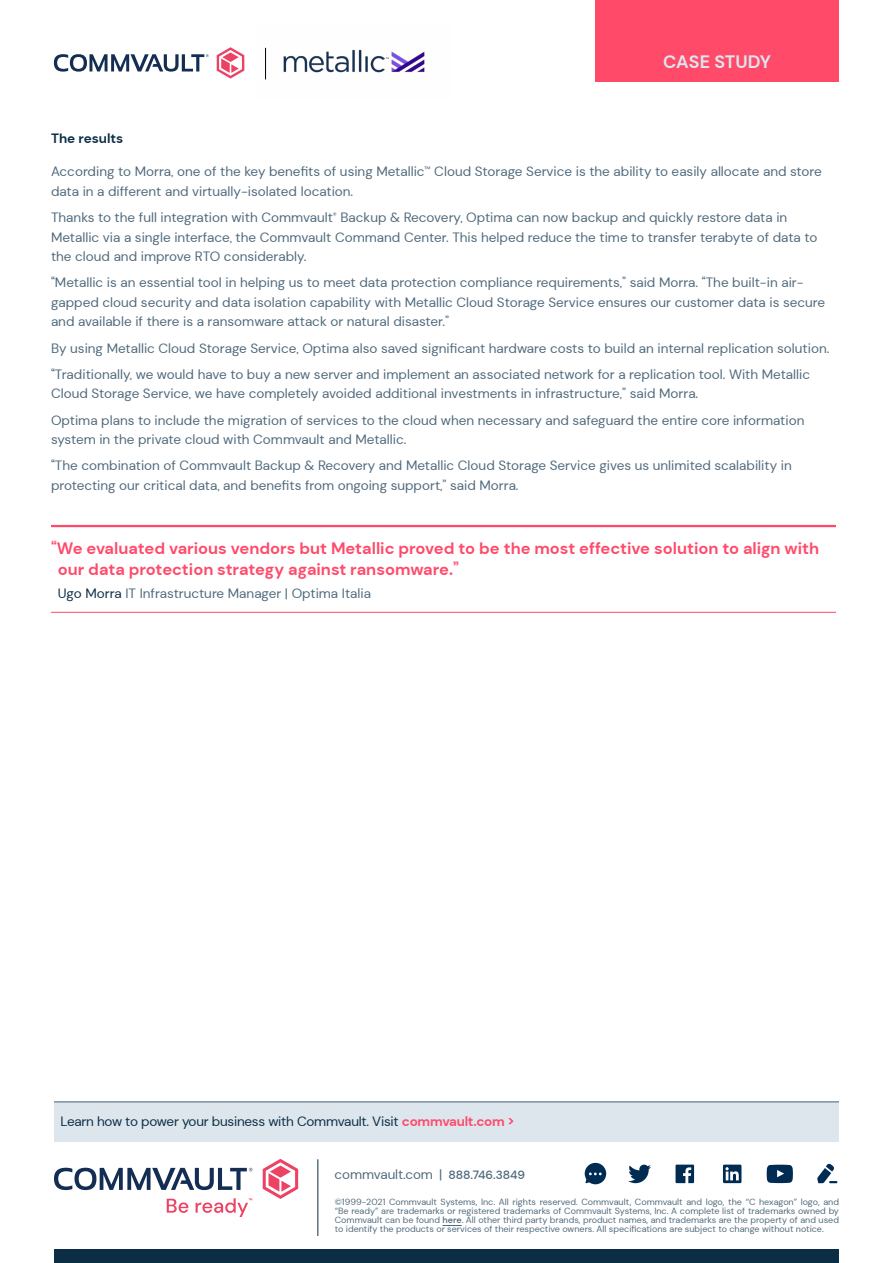
<style>
.page{position:relative;width:893px;height:1263px;background:#fff}
.page>*{position:absolute;margin:0;border:0;box-sizing:border-box;transform-origin:0 0}
.t1{font:700 18px "DM Sans";color:#dde5ed}
.t2{font:700 16.5px/21px "DM Sans";color:#ff4a6a}
.t3{font:13.5px/19.5px "DM Sans";color:#4f697b}
.t4{font:13.5px "DM Sans";letter-spacing:-.02em;color:#0b2e44}
.t5{font:700 13.5px "DM Sans";color:#0b2e44}
.t6{font:9px/9px "DM Sans";color:#4f697b;text-align:justify}
.s1{color:#0b2e44}
.s2{font-weight:700;color:#ff4a6a}
.s3{font-weight:500;font-size:12px}
.s4{font-weight:500}
</style>
<div class="page">
<hr style="left:51px;top:525px;width:785px;height:2px;background:#ff4a6a">
<hr style="left:51px;top:612px;width:785px;height:1px;background:#ff4a6a">
<div style="left:54px;top:1101px;width:785px;height:41px;background:#dde5ed"></div>
<hr style="left:54px;top:1101px;width:785px;height:1px;background:#4f697b">
<div style="left:54px;top:1250px;width:785px;height:13px;background:#0b2e44"></div>
<svg style="left:54px;top:1168px;width:198px;height:22px"></svg>
<svg style="left:263px;top:1159px;width:35px;height:40px"></svg>
<svg style="left:167px;top:1199px;width:21px;height:14px"></svg>
<svg style="left:196px;top:1198px;width:56px;height:19px"></svg>
<hr style="left:317px;top:1159px;width:1px;height:77px;background:#0b2e44">
<svg style="left:443px;top:1225px;width:19px;height:1px"></svg>
<svg style="left:628px;top:1164px;width:23px;height:19px"></svg>
<svg style="left:675px;top:1164px;width:19px;height:19px"></svg>
<svg style="left:767px;top:1165px;width:26px;height:18px"></svg>
<svg style="left:723px;top:1164px;width:18px;height:19px"></svg>
<svg style="left:817px;top:1163px;width:20px;height:20px"></svg>
<svg style="left:585px;top:1163px;width:21px;height:21px"></svg>
<div style="left:595px;top:0;width:244px;height:81px;background:#ff4a6a"></div>
<svg style="left:54px;top:54px;width:155px;height:18px"></svg>
<svg style="left:217px;top:47px;width:27px;height:32px"></svg>
<img style="left:265px;top:47px;width:160px;height:33px">
<hr style="left:265px;top:48px;width:1px;height:31px;background:#000">
<h1 class="t1" style="left:663px;top:51px;width:109px">CASE STUDY</h1>
<p class="t5" style="left:51px;top:130px;width:74px">The results</p>
<p class="t3" style="left:51px;top:162px;width:772px">According to Morra, one of the key benefits of using Metallic<sup>™</sup> Cloud Storage Service is the ability to easily allocate and store data in a different and virtually-isolated location.</p>
<p class="t3" style="left:51px;top:208px;width:768px">Thanks to the full integration with Commvault<sup>®</sup> Backup &amp; Recovery, Optima can now backup and quickly restore data in<br>Metallic via a single interface, the Commvault Command Center. This helped reduce the time to transfer terabyte of data to the cloud and improve RTO considerably.</p>
<p class="t3" style="left:51px;top:273px;width:776px">“Metallic is an essential tool in helping us to meet data protection compliance requirements,” said Morra. “The built-in air&shy;gapped cloud security and data isolation capability with Metallic Cloud Storage Service ensures our customer data is secure and available if there is a ransomware attack or natural disaster.”</p>
<p class="t3" style="left:51px;top:335px;width:780px;line-height:26.2px">By using Metallic Cloud Storage Service, Optima also saved significant hardware costs to build an internal replication solution. “Traditionally, we would have to buy a new server and implement an associated network for a replication tool. With Metallic</p>
<p class="t3" style="left:51px;top:380px;width:755px;line-height:26.2px">Cloud Storage Service, we have completely avoided additional investments in infrastructure,” said Morra.<br>Optima plans to include the migration of services to the cloud when necessary and safeguard the entire core information</p>
<p class="t3" style="left:51px;top:426px;width:742px;line-height:26.2px">system in the private cloud with Commvault and Metallic.<br>“The combination of Commvault Backup &amp; Recovery and Metallic Cloud Storage Service gives us unlimited scalability in</p>
<p class="t3" style="left:51px;top:475px;width:469px">protecting our critical data, and benefits from ongoing support,” said Morra.</p>
<p class="t2" style="left:58px;top:538px;width:763px;text-indent:-7px">“We evaluated various vendors but Metallic proved to be the most effective solution to align with our data protection strategy against ransomware.”</p>
<p class="t3" style="left:58px;top:584px;width:315px"><span class="s1">Ugo Morra</span> IT Infrastructure Manager | Optima Italia</p>
<p class="t4" style="left:61px;top:1113px;width:455px">Learn how to power your business with Commvault. Visit <span class="s2">commvault.com &gt;</span></p>
<p class="t3" style="left:335px;top:1164px;width:192px">commvault.com | <span class="s3">888.746.3849</span></p>
<p class="t6" style="left:335px;top:1197px;width:506px">©1999-2021 Commvault Systems, Inc. All rights reserved. Commvault, Commvault and logo, the “C hexagon” logo, and “Be ready” are trademarks or registered trademarks of Commvault Systems, Inc. A complete list of trademarks owned by Commvault can be found <span class="s4">here</span>. All other third party brands, product names, and trademarks are the property of and used to identify the products or services of their respective owners. All specifications are subject to change without notice.</p>
</div>
